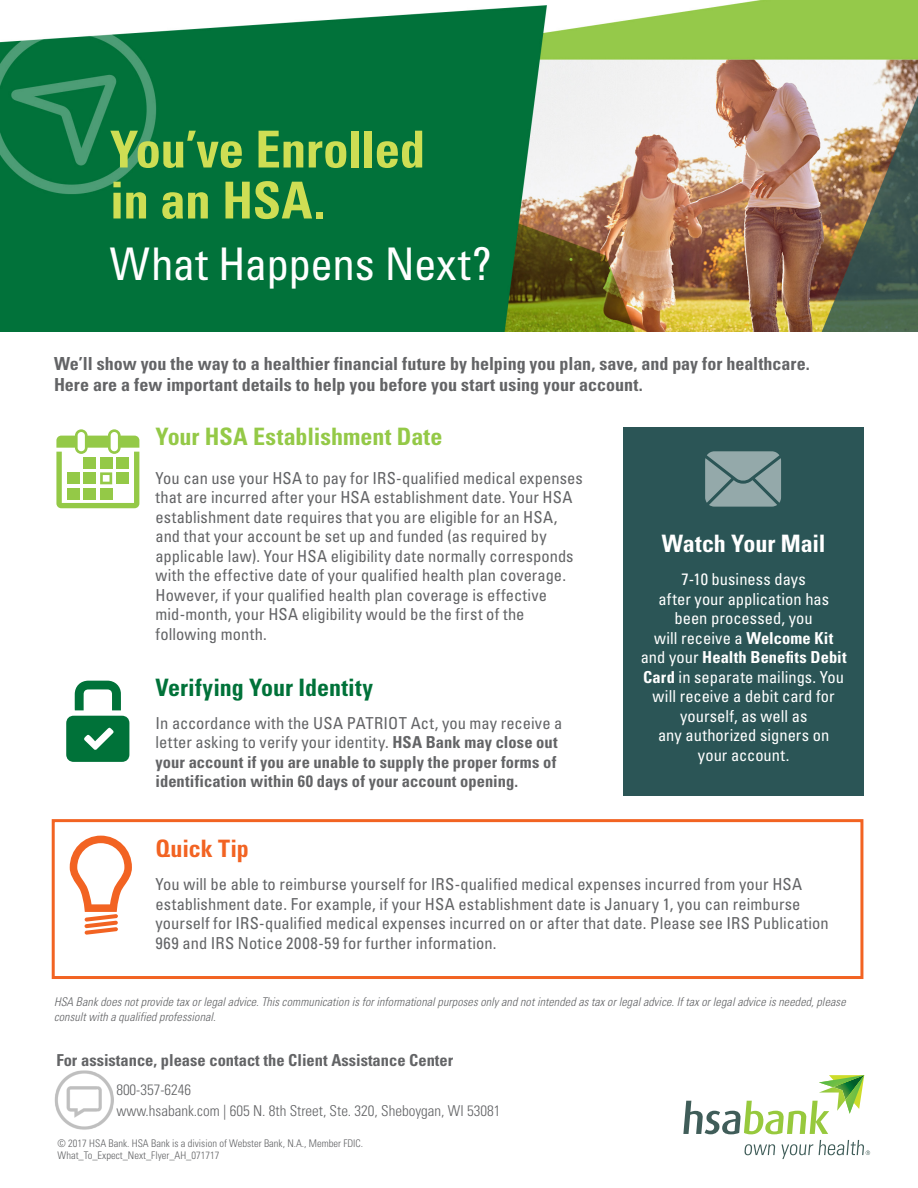
<style>
.page{position:relative;width:918px;height:1188px;background:#fff}
.page>*{position:absolute;margin:0;border:0;box-sizing:border-box;transform-origin:0 0}
.t1{font:700 condensed 51px/51px "Univers LT Std";letter-spacing:-.01em;color:#cede54}
.t2{font:condensed 45px "Univers LT Std";letter-spacing:-.01em;color:#fff}
.t3{font:700 condensed 24px "Univers LT Std";color:#94c947}
.t4{font:700 condensed 24px "Univers LT Std";color:#007239}
.t5{font:700 condensed 24px "Univers LT Std";letter-spacing:-.005em;color:#fff}
.t6{font:700 condensed 24px "Univers LT Std";letter-spacing:-.005em;color:#f26322}
.t7{font:700 condensed 18px/21px "Univers LT Std";color:#636466}
.t8{font:condensed 16.5px/19.5px "Univers LT Std";letter-spacing:.005em;color:#636466}
.t9{font:700 condensed 16.5px/19.5px "Univers LT Std";color:#636466}
.t10{font:condensed 16.5px/19.5px "Univers LT Std";color:#fff;text-align:center}
.t11{font:300 condensed 15px/21px "Univers LT Std";color:#636466}
.t12{font:italic 300 condensed 12px/15px "Univers LT Std";letter-spacing:.01em;color:#636466}
.t13{font:300 condensed 10.5px/12.6px "Univers LT Std";color:#636466}
.s1{font-weight:700}
.s2{font-weight:400}
</style>
<div class="page">
<svg style="left:744px;top:1144px;width:31px;height:11px"></svg>
<svg style="left:781px;top:1144px;width:32px;height:15px"></svg>
<svg style="left:683px;top:1075px;width:181px;height:59px"></svg>
<svg style="left:819px;top:1140px;width:51px;height:15px"></svg>
<img style="left:54px;top:1070px;width:60px;height:60px">
<img style="left:1px;top:0;width:917px;height:331px">
<div style="left:623px;top:427px;width:241px;height:368px;background:#2b5556"></div>
<div style="left:52px;top:819px;width:811px;height:160px;border:3px solid #f26322"></div>
<svg style="left:705px;top:451px;width:76px;height:56px;background:#849c9d"></svg>
<svg style="left:70px;top:836px;width:62px;height:99px"></svg>
<svg style="left:56px;top:429px;width:83px;height:79px"></svg>
<svg style="left:66px;top:716px;width:63px;height:46px;background:#1a804d"></svg>
<svg style="left:75px;top:681px;width:46px;height:29px"></svg>
<h1 class="t1" style="left:110px;top:124px;width:317px">You’ve Enrolled in an HSA.</h1>
<h2 class="t2" style="left:110px;top:235px;width:383px">What Happens Next?</h2>
<p class="t7" style="left:54px;top:353px;width:757px">We’ll show you the way to a healthier financial future by helping you plan, save, and pay for healthcare.<br>Here are a few important details to help you before you start using your account.</p>
<h3 class="t3" style="left:156px;top:421px;width:288px">Your HSA Establishment Date</h3>
<p class="t8" style="left:156px;top:468px;width:429px">You can use your HSA to pay for IRS-qualified medical expenses that are incurred after your HSA establishment date. Your HSA establishment date requires that you are eligible for an HSA, and that your account be set up and funded (as required by applicable law). Your HSA eligibility date normally corresponds with the effective date of your qualified health plan coverage.<br>However, if your qualified health plan coverage is effective mid-month, your HSA eligibility would be the first of the following month.</p>
<h3 class="t5" style="left:662px;top:529px;width:165px">Watch Your Mail</h3>
<p class="t10" style="left:641px;top:569px;width:207px">7-10 business days<br>after your application has been processed, you<br>will receive a <span class="s1">Welcome Kit </span>and your <span class="s1">Health Benefits Debit<br>Card</span> in separate mailings. You will receive a debit card for yourself, as well as<br>any authorized signers on<br>your account.</p>
<h3 class="t4" style="left:156px;top:673px;width:219px">Verifying Your Identity</h3>
<p class="t9" style="left:156px;top:713px;width:408px"><span class="s2">In accordance with the USA PATRIOT Act, you may receive a letter asking to verify your identity.</span> HSA Bank may close out your account if you are unable to supply the proper forms of identification within 60 days of your account opening.</p>
<h3 class="t6" style="left:156px;top:834px;width:95px">Quick Tip</h3>
<p class="t8" style="left:156px;top:874px;width:675px">You will be able to reimburse yourself for IRS-qualified medical expenses incurred from your HSA establishment date. For example, if your HSA establishment date is January 1, you can reimburse yourself for IRS-qualified medical expenses incurred on or after that date. Please see IRS Publication 969 and IRS Notice 2008-59 for further information.</p>
<p class="t12" style="left:54px;top:995px;width:793px">HSA Bank does not provide tax or legal advice. This communication is for informational purposes only and not intended as tax or legal advice. If tax or legal advice is needed, please consult with a qualified professional.</p>
<p class="t9" style="left:56px;top:1050px;width:398px">For assistance, please contact the Client Assistance Center</p>
<p class="t11" style="left:116px;top:1079px;width:386px">800-357-6246<br>www.hsabank.com | 605 N. 8th Street, Ste. 320, Sheboygan, WI 53081</p>
<p class="t13" style="left:58px;top:1137px;width:307px">© 2017 HSA Bank. HSA Bank is a division of Webster Bank, N.A., Member FDIC.<br>What_To_Expect_Next_Flyer_AH_071717</p>
</div>
